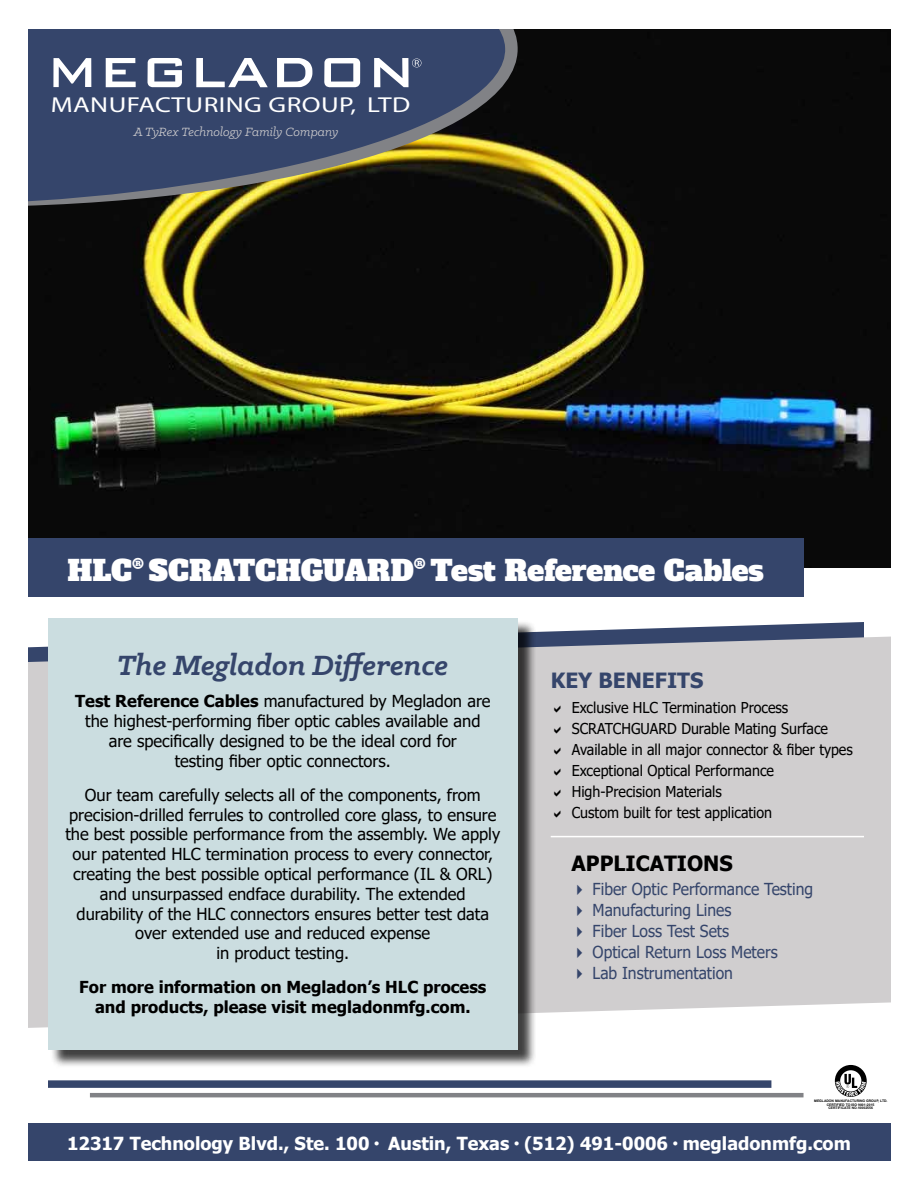
<style>
.page{position:relative;width:918px;height:1188px;background:#fff}
.page>*{position:absolute;margin:0;border:0;box-sizing:border-box;transform-origin:0 0}
.t1{font:italic 700 31.5px "Klinic Slab";color:#35456b}
.t2{font:28.5px "Alfa Slab One";letter-spacing:-.005em;color:#fff}
.t3{font:21.6px "Myriad";letter-spacing:.015em;color:#fff;scale:1.26 1}
.t4{font:700 21px "Tahoma";color:#000}
.t5{font:700 21px "Tahoma";color:#35456b}
.t6{font:700 18px "Tahoma";color:#fff}
.t7{font:16.5px/19.8px "Tahoma";color:#000;text-align:center}
.t8{font:16.5px "Tahoma";color:#35456b;scale:.95 1}
.t9{font:700 16.5px/19.8px "Tahoma";color:#000;text-align:center}
.t10{font:15px/21px "Tahoma";color:#000;scale:.95 1}
.t11{font:italic 13.5px "Klinic Slab";color:#d0cecf}
.t12{font:700 3.45px "Arial";color:#000}
.s1{font-weight:700}
</style>
<div class="page">
<img style="left:28px;top:29px;width:862px;height:539px">
<svg style="left:28px;top:29px;width:480px;height:186px;background:#3b4455"></svg>
<svg style="left:374px;top:58px;width:47px;height:29px"></svg>
<svg style="left:324px;top:58px;width:36px;height:29px"></svg>
<svg style="left:277px;top:58px;width:35px;height:29px"></svg>
<svg style="left:196px;top:58px;width:72px;height:29px"></svg>
<svg style="left:148px;top:58px;width:34px;height:29px"></svg>
<svg style="left:106px;top:58px;width:30px;height:29px"></svg>
<svg style="left:53px;top:58px;width:38px;height:29px"></svg>
<svg style="left:28px;top:622px;width:863px;height:406px;background:#cdccce"></svg>
<div style="left:50px;top:620px;width:486px;height:449px;background:#000;opacity:.75"></div>
<div style="left:48px;top:618px;width:470px;height:432px;background:#cbdde0"></div>
<div style="left:27px;top:538px;width:777px;height:59px;background:#35456b"></div>
<div style="left:28px;top:1123px;width:863px;height:38px;background:#35456b"></div>
<div style="left:48px;top:1080px;width:723px;height:8px;background:#35456b"></div>
<hr style="left:90px;top:1093px;width:714px;height:4px;background:#818286">
<hr style="left:551px;top:836px;width:313px;height:1px;background:#fff">
<svg style="left:835px;top:1065px;width:32px;height:32px"></svg>
<svg style="left:554px;top:705px;width:7px;height:7px"></svg>
<svg style="left:554px;top:726px;width:7px;height:7px"></svg>
<svg style="left:554px;top:747px;width:7px;height:7px"></svg>
<svg style="left:554px;top:768px;width:7px;height:7px"></svg>
<svg style="left:554px;top:789px;width:7px;height:7px"></svg>
<svg style="left:554px;top:810px;width:7px;height:7px"></svg>
<h3 class="t3" style="left:51px;top:94px;width:287px">MANUFACTURING GROUP, LTD</h3>
<p class="t11" style="left:134px;top:124px;width:206px">A TyRex Technology Family Company</p>
<h2 class="t2" style="left:68px;top:551px;width:698px">HLC<sup>®</sup> SCRATCHGUARD<sup>®</sup> Test Reference Cables</h2>
<h1 class="t1" style="left:117px;top:644px;width:333px">The Megladon Difference</h1>
<p class="t7" style="left:75px;top:692px;width:417px"><span class="s1">Test Reference Cables</span> manufactured by Megladon are the highest-performing fiber optic cables available and are specifically designed to be the ideal cord for<br>testing fiber optic connectors.</p>
<p class="t7" style="left:65px;top:786px;width:436px">Our team carefully selects all of the components, from precision-drilled ferrules to controlled core glass, to ensure the best possible performance from the assembly. We apply our patented HLC termination process to every connector, creating the best possible optical performance (IL &amp; ORL) and unsurpassed endface durability. The extended durability of the HLC connectors ensures better test data over extended use and reduced expense<br>in product testing.</p>
<p class="t9" style="left:79px;top:978px;width:409px">For more information on Megladon’s HLC process and products, please visit megladonmfg.com.</p>
<p class="t5" style="left:551px;top:666px;width:154px">KEY BENEFITS</p>
<p class="t10" style="left:572px;top:697px;width:297px">Exclusive HLC Termination Process SCRATCHGUARD Durable Mating Surface Available in all major connector &amp; fiber types Exceptional Optical Performance High-Precision Materials<br>Custom built for test application</p>
<p class="t4" style="left:572px;top:848px;width:163px">APPLICATIONS</p>
<p class="t8" style="left:572px;top:878px;width:256px">✔ Fiber Optic Performance Testing</p>
<p class="t8" style="left:572px;top:899px;width:170px">✔ Manufacturing Lines</p>
<p class="t8" style="left:572px;top:920px;width:167px">✔ Fiber Loss Test Sets</p>
<p class="t8" style="left:572px;top:941px;width:218px">✔ Optical Return Loss Meters</p>
<p class="t8" style="left:572px;top:962px;width:171px">✔ Lab Instrumentation</p>
<p class="t12" style="left:814px;top:1098px;width:75px">MEGLADON MANUFACTURING GROUP, LTD.</p>
<p class="t12" style="left:827px;top:1102px;width:49px">CERTIFIED TO ISO 9001:2015</p>
<p class="t12" style="left:828px;top:1106px;width:46px">CERTIFICATE NO.10002556</p>
<p class="t6" style="left:67px;top:1131px;width:785px">12317 Technology Blvd., Ste. 100 ● Austin, Texas ● (512) 491-0006 ● megladonmfg.com</p>
</div>
